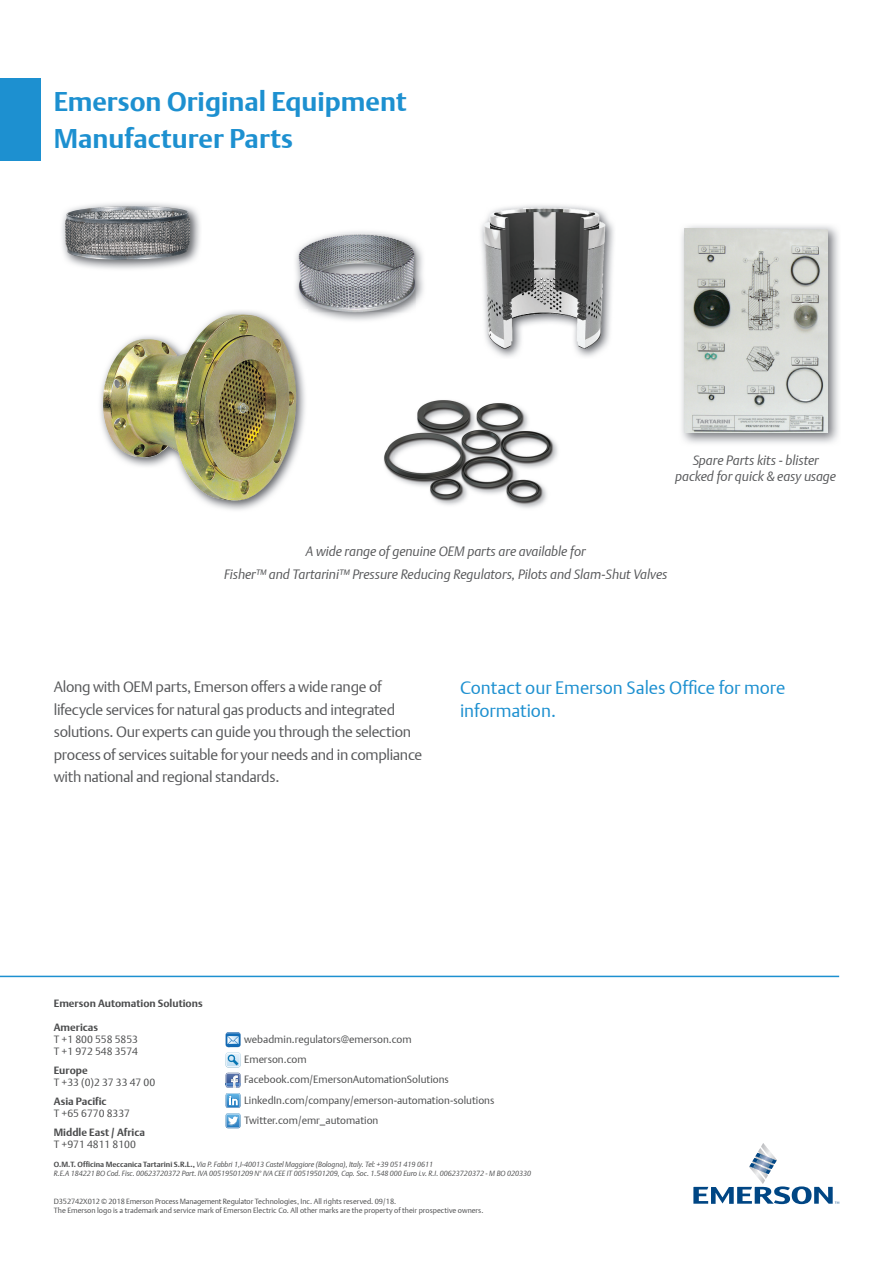
<style>
.page{position:relative;width:893px;height:1263px;background:#fff}
.page>*{position:absolute;margin:0;border:0;box-sizing:border-box;transform-origin:0 0}
.t1{font:700 27px/37.5px "DTL Argo T";color:#1d90d0}
.t2{font:18px/22.5px "DTL Argo T Light";color:#1d90d0}
.t3{font:15px/22.5px "DTL Argo T Light";letter-spacing:-.02em;color:#57585a}
.t4{font:italic 13.5px/16.2px "DTL Argo T Light";color:#57585a;text-align:center}
.t5{font:10.5px/20.2px "DTL Argo T Light";color:#4b4c4d}
.t6{font:700 10.5px "DTL Argo T";color:#4b4c4d}
.t7{font:italic 7.5px/9px "DTL Argo T Light";color:#4b4c4d}
.t8{font:7.5px/9px "DTL Argo T Light";color:#4b4c4d}
.s1{font-family:"DTL Argo T";font-weight:700;font-style:normal}
</style>
<div class="page">
<svg style="left:693px;top:1143px;width:146px;height:61px"></svg>
<hr style="left:0;top:976px;width:839px;height:1px;background:#1d90d0">
<svg style="left:226px;top:1032px;width:14px;height:15px"></svg>
<svg style="left:226px;top:1073px;width:15px;height:55px"></svg>
<svg style="left:226px;top:1053px;width:14px;height:14px"></svg>
<div style="left:0;top:78px;width:40px;height:82px;background:#1d90d0"></div>
<img style="left:681px;top:225px;width:158px;height:219px">
<img style="left:684px;top:229px;width:143px;height:204px">
<img style="left:481px;top:205px;width:133px;height:152px">
<img style="left:384px;top:400px;width:171px;height:108px">
<img style="left:62px;top:203px;width:138px;height:66px">
<img style="left:65px;top:206px;width:125px;height:54px">
<img style="left:295px;top:231px;width:129px;height:90px">
<img style="left:298px;top:234px;width:118px;height:79px">
<img style="left:100px;top:311px;width:205px;height:199px">
<img style="left:293px;top:309px;width:14px;height:14px">
<svg style="left:298px;top:309px;width:9px;height:4px"></svg>
<img style="left:103px;top:314px;width:193px;height:187px">
<h1 class="t1" style="left:54px;top:82px;width:354px">Emerson Original Equipment<br>Manufacturer Parts</h1>
<h3 class="t4" style="left:675px;top:452px;width:162px">Spare Parts kits - blister packed for quick &amp; easy usage</h3>
<h3 class="t4" style="left:224px;top:540px;width:445px;line-height:22.5px">A wide range of genuine OEM parts are available for<br>Fisher™ and Tartarini™ Pressure Reducing Regulators, Pilots and Slam-Shut Valves</h3>
<p class="t3" style="left:54px;top:675px;width:370px">Along with OEM parts, Emerson offers a wide range of lifecycle services for natural gas products and integrated solutions. Our experts can guide you through the selection process of services suitable for your needs and in compliance with national and regional standards.</p>
<h2 class="t2" style="left:460px;top:677px;width:327px">Contact our Emerson Sales Office for more information.</h2>
<h3 class="t6" style="left:54px;top:997px;width:150px">Emerson Automation Solutions</h3>
<h3 class="t6" style="left:54px;top:1021px;width:46px">Americas</h3>
<h3 class="t5" style="left:54px;top:1033px;width:86px;line-height:12px">T +1 800 558 5853<br>T +1 972 548 3574</h3>
<h3 class="t6" style="left:54px;top:1064px;width:35px">Europe</h3>
<h3 class="t5" style="left:54px;top:1072px;width:103px">T +33 (0)2 37 33 47 00</h3>
<h3 class="t6" style="left:54px;top:1095px;width:54px">Asia Pacific</h3>
<h3 class="t5" style="left:54px;top:1103px;width:78px">T +65 6770 8337</h3>
<h3 class="t6" style="left:54px;top:1126px;width:93px">Middle East / Africa</h3>
<h3 class="t5" style="left:54px;top:1134px;width:84px">T +971 4811 8100</h3>
<h3 class="t5" style="left:244px;top:1029px;width:169px">webadmin.regulators@emerson.com</h3>
<h3 class="t5" style="left:244px;top:1069px;width:252px">Facebook.com/EmersonAutomationSolutions<br>LinkedIn.com/company/emerson-automation-solutions<br>Twitter.com/emr_automation</h3>
<h3 class="t5" style="left:244px;top:1049px;width:64px">Emerson.com</h3>
<p class="t7" style="left:54px;top:1160px;width:479px"><span class="s1">O.M.T. Officina Meccanica Tartarini S.R.L.,</span> Via P. Fabbri 1,I-40013 Castel Maggiore (Bologna), Italy. Tel: +39 051 419 0611<br>R.E.A 184221 BO Cod. Fisc. 00623720372 Part. IVA 00519501209 N° IVA CEE IT 00519501209, Cap. Soc. 1.548 000 Euro i.v. R.I. 00623720372 - M BO 020330</p>
<p class="t8" style="left:54px;top:1197px;width:431px">D352742X012 © 2018 Emerson Process Management Regulator Technologies, Inc. All rights reserved. 09/18.<br>The Emerson logo is a trademark and service mark of Emerson Electric Co. All other marks are the property of their prospective owners.</p>
</div>
